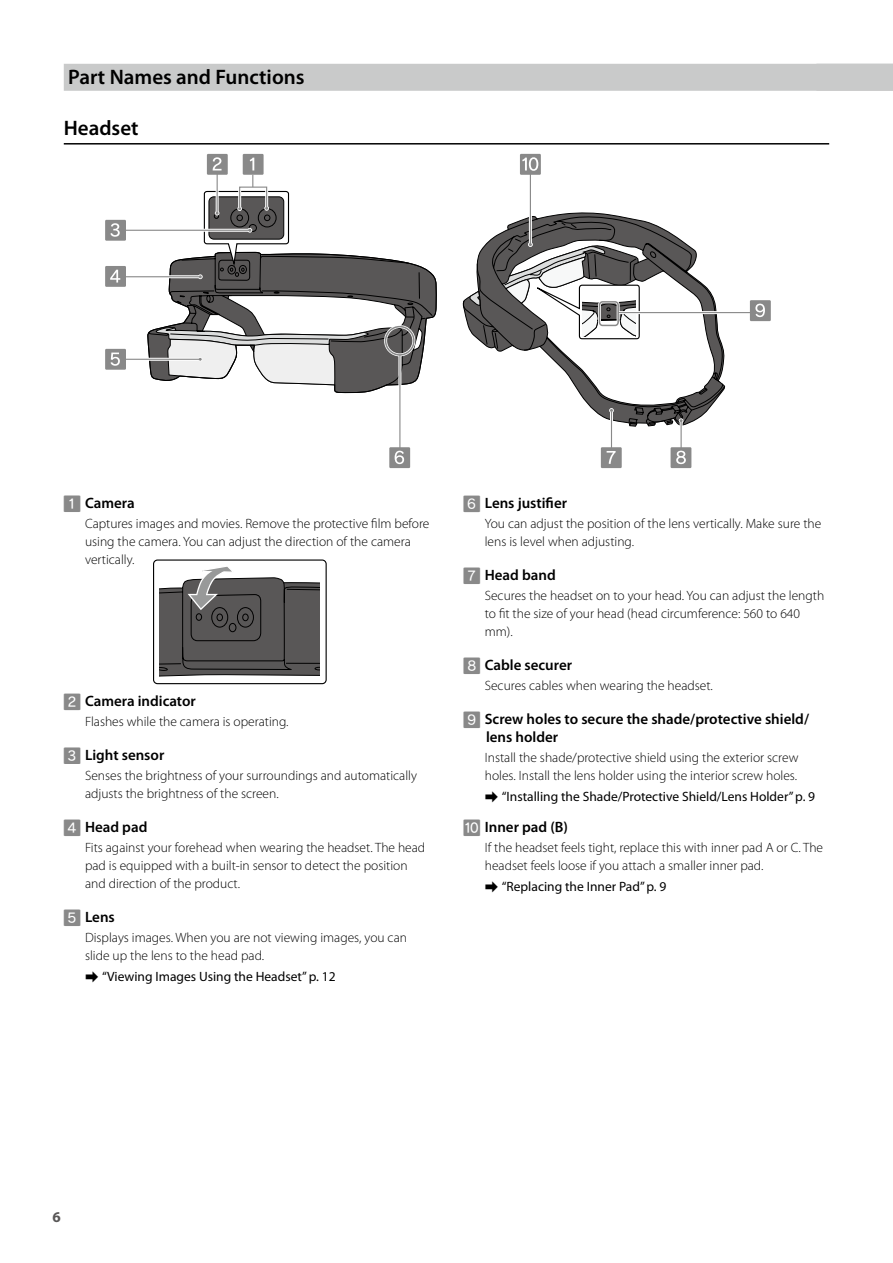
<style>
.page{position:relative;width:893px;height:1263px;background:#fff}
.page>*{position:absolute;margin:0;border:0;box-sizing:border-box;transform-origin:0 0}
.t1{font:600 21px "Myriad Pro";color:#000}
.t2{font:600 15px/18px "Myriad Pro";color:#000}
.t3{font:700 15px "Myriad Pro";color:#595757}
.t4{font:300 13.5px/18px "Myriad Pro";color:#000}
.t5{font:13.5px "Myriad Pro";color:#000}
.s1{font-family:"JNB2 TP";font-weight:400;font-size:16.5px;color:#898989}
.s2{font-family:"Shin Go Pro"}
</style>
<div class="page">
<div style="left:64px;top:64px;width:829px;height:27px;background:#c9caca"></div>
<hr style="left:64px;top:143px;width:765px;height:2px;background:#000">
<svg style="left:621px;top:216px;width:104px;height:184px"></svg>
<svg style="left:120px;top:212px;width:501px;height:140px"></svg>
<hr style="left:123px;top:230px;width:126px;height:1px;background:#898989">
<hr style="left:123px;top:275px;width:77px;height:3px;background:#fff">
<hr style="left:123px;top:276px;width:77px;height:1px;background:#898989">
<hr style="left:123px;top:359px;width:77px;height:1px;background:#898989">
<svg style="left:105px;top:220px;width:21px;height:21px"></svg>
<svg style="left:105px;top:266px;width:21px;height:21px"></svg>
<svg style="left:105px;top:349px;width:21px;height:21px"></svg>
<hr style="left:618px;top:311px;width:137px;height:3px;background:#fff">
<hr style="left:618px;top:312px;width:137px;height:1px;background:#898989">
<hr style="left:529px;top:172px;width:3px;height:72px;background:#fff">
<hr style="left:530px;top:172px;width:1px;height:72px;background:#898989">
<svg style="left:750px;top:300px;width:21px;height:21px"></svg>
<svg style="left:147px;top:154px;width:289px;height:239px"></svg>
<hr style="left:398px;top:355px;width:3px;height:94px;background:#fff">
<hr style="left:399px;top:355px;width:1px;height:94px;background:#898989">
<svg style="left:389px;top:447px;width:21px;height:21px"></svg>
<svg style="left:502px;top:239px;width:214px;height:229px"></svg>
<svg style="left:520px;top:154px;width:21px;height:21px"></svg>
<div style="left:385px;top:326px;width:30px;height:30px;border:2px solid #898989;border-radius:50%"></div>
<svg style="left:159px;top:566px;width:160px;height:111px;background:#6b6a6a"></svg>
<div style="left:153px;top:559px;width:174px;height:125px;border:1px solid #000;border-radius:4px"></div>
<p class="t1" style="left:68px;top:64px;width:238px">Part Names and Functions</p>
<p class="t1" style="left:64px;top:115px;width:76px">Headset</p>
<p class="t2" style="left:64px;top:494px;width:72px"><span class="s1">A</span> Camera</p>
<p class="t4" style="left:85px;top:514px;width:346px">Captures images and movies. Remove the protective film before using the camera. You can adjust the direction of the camera vertically.</p>
<p class="t2" style="left:64px;top:692px;width:134px"><span class="s1">B</span> Camera indicator</p>
<p class="t4" style="left:85px;top:712px;width:205px">Flashes while the camera is operating.</p>
<p class="t2" style="left:64px;top:746px;width:102px"><span class="s1">C</span> Light sensor</p>
<p class="t4" style="left:85px;top:766px;width:333px">Senses the brightness of your surroundings and automatically adjusts the brightness of the screen.</p>
<p class="t2" style="left:64px;top:818px;width:85px"><span class="s1">D</span> Head pad</p>
<p class="t4" style="left:85px;top:838px;width:342px">Fits against your forehead when wearing the headset. The head pad is equipped with a built-in sensor to detect the position and direction of the product.</p>
<p class="t2" style="left:64px;top:908px;width:53px"><span class="s1">E</span> Lens</p>
<p class="t4" style="left:85px;top:928px;width:323px">Displays images. When you are not viewing images, you can slide up the lens to the head pad.</p>
<p class="t5" style="left:85px;top:968px;width:252px"><span class="s2">➡</span> “Viewing Images Using the Headset” p. 12</p>
<p class="t2" style="left:463px;top:494px;width:105px"><span class="s1">F</span> Lens justifier</p>
<p class="t4" style="left:485px;top:514px;width:338px">You can adjust the position of the lens vertically. Make sure the lens is level when adjusting.</p>
<p class="t2" style="left:463px;top:566px;width:94px"><span class="s1">G</span> Head band</p>
<p class="t4" style="left:485px;top:586px;width:341px">Secures the headset on to your head. You can adjust the length to fit the size of your head (head circumference: 560 to 640 mm).</p>
<p class="t2" style="left:463px;top:656px;width:110px"><span class="s1">H</span> Cable securer</p>
<p class="t4" style="left:485px;top:676px;width:230px">Secures cables when wearing the headset.</p>
<p class="t2" style="left:486px;top:710px;width:325px;text-indent:-23px"><span class="s1">I</span> Screw holes to secure the shade/protective shield/ lens holder</p>
<p class="t4" style="left:485px;top:748px;width:315px">Install the shade/protective shield using the exterior screw holes. Install the lens holder using the interior screw holes.</p>
<p class="t5" style="left:485px;top:788px;width:332px"><span class="s2">➡</span> “Installing the Shade/Protective Shield/Lens Holder” p. 9</p>
<p class="t2" style="left:463px;top:818px;width:106px"><span class="s1">J</span> Inner pad (B)</p>
<p class="t4" style="left:485px;top:838px;width:340px">If the headset feels tight, replace this with inner pad A or C. The headset feels loose if you attach a smaller inner pad.</p>
<p class="t5" style="left:485px;top:878px;width:183px"><span class="s2">➡</span> “Replacing the Inner Pad” p. 9</p>
<p class="t3" style="left:53px;top:1207px;width:10px">6</p>
</div>
